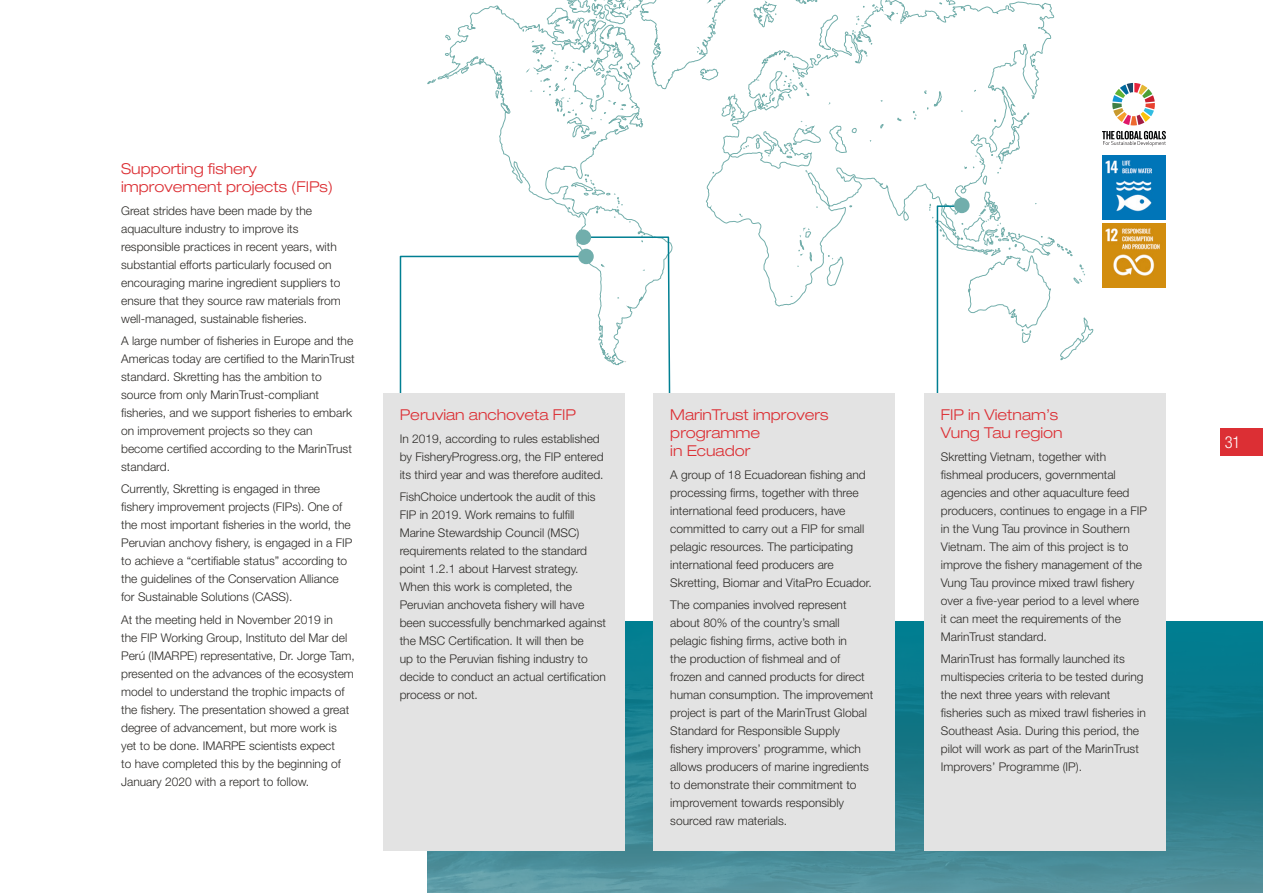
<style>
.page{position:relative;width:1263px;height:893px;background:#fff}
.page>*{position:absolute;margin:0;border:0;box-sizing:border-box;transform-origin:0 0}
.t1{font:300 condensed 16.5px "Helvetica Neue LT Std";color:#fff}
.t2{font:300 expanded 15px/18px "Helvetica Neue LT Std";color:#dc2f34}
.t3{font:300 12px/18px "Helvetica Neue LT Std";color:#2c2a27}
</style>
<div class="page">
<svg style="left:427px;top:621px;width:836px;height:272px;background:#368795"></svg>
<svg style="left:706px;top:0;width:348px;height:307px"></svg>
<svg style="left:437px;top:5px;width:236px;height:247px"></svg>
<svg style="left:903px;top:211px;width:6px;height:10px"></svg>
<svg style="left:445px;top:34px;width:6px;height:8px"></svg>
<svg style="left:803px;top:156px;width:6px;height:3px"></svg>
<svg style="left:445px;top:48px;width:3px;height:9px"></svg>
<svg style="left:1032px;top:58px;width:4px;height:5px"></svg>
<svg style="left:849px;top:204px;width:4px;height:4px"></svg>
<svg style="left:795px;top:0;width:22px;height:5px"></svg>
<svg style="left:939px;top:0;width:17px;height:11px"></svg>
<svg style="left:755px;top:137px;width:7px;height:21px"></svg>
<svg style="left:427px;top:79px;width:9px;height:6px"></svg>
<svg style="left:816px;top:14px;width:22px;height:44px"></svg>
<svg style="left:761px;top:52px;width:16px;height:12px"></svg>
<svg style="left:779px;top:143px;width:18px;height:16px"></svg>
<svg style="left:571px;top:174px;width:52px;height:38px"></svg>
<svg style="left:744px;top:144px;width:5px;height:5px"></svg>
<svg style="left:455px;top:66px;width:14px;height:9px"></svg>
<svg style="left:826px;top:255px;width:17px;height:32px"></svg>
<svg style="left:753px;top:0;width:24px;height:28px"></svg>
<svg style="left:872px;top:5px;width:5px;height:4px"></svg>
<svg style="left:478px;top:61px;width:5px;height:4px"></svg>
<svg style="left:495px;top:87px;width:9px;height:14px"></svg>
<svg style="left:904px;top:11px;width:5px;height:6px"></svg>
<svg style="left:546px;top:0;width:199px;height:129px"></svg>
<svg style="left:844px;top:16px;width:22px;height:19px"></svg>
<svg style="left:766px;top:88px;width:15px;height:22px"></svg>
<svg style="left:929px;top:80px;width:164px;height:313px"></svg>
<svg style="left:399px;top:231px;width:272px;height:162px"></svg>
<div style="left:576px;top:229px;width:15px;height:16px;background:#71aeac;border-radius:50%"></div>
<div style="left:954px;top:198px;width:15px;height:15px;background:#71aeac;border-radius:50%"></div>
<div style="left:383px;top:393px;width:242px;height:457px;background:#e3e3e3"></div>
<div style="left:653px;top:393px;width:242px;height:457px;background:#e3e3e3"></div>
<div style="left:924px;top:393px;width:242px;height:457px;background:#e3e3e3"></div>
<img style="left:1102px;top:155px;width:64px;height:64px">
<img style="left:1102px;top:224px;width:64px;height:64px">
<svg style="left:1112px;top:83px;width:43px;height:42px"></svg>
<svg style="left:1102px;top:131px;width:64px;height:15px"></svg>
<div style="left:1220px;top:428px;width:43px;height:28px;background:#dc2f34"></div>
<p class="t2" style="left:121px;top:160px;width:213px">Supporting fishery improvement projects (FIPs)</p>
<p class="t3" style="left:121px;top:201px;width:221px">Great strides have been made by the aquaculture industry to improve its responsible practices in recent years, with substantial efforts particularly focused on encouraging marine ingredient suppliers to ensure that they source raw materials from well-managed, sustainable fisheries.</p>
<p class="t3" style="left:121px;top:331px;width:235px">A large number of fisheries in Europe and the Americas today are certified to the MarinTrust standard. Skretting has the ambition to source from only MarinTrust-compliant fisheries, and we support fisheries to embark on improvement projects so they can become certified according to the MarinTrust standard.</p>
<p class="t3" style="left:121px;top:480px;width:233px">Currently, Skretting is engaged in three fishery improvement projects (FIPs). One of the most important fisheries in the world, the Peruvian anchovy fishery, is engaged in a FIP to achieve a “certifiable status” according to the guidelines of the Conservation Alliance for Sustainable Solutions (CASS).</p>
<p class="t3" style="left:121px;top:610px;width:235px">At the meeting held in November 2019 in<br>the FIP Working Group, Instituto del Mar del Perú (IMARPE) representative, Dr. Jorge Tam, presented on the advances of the ecosystem model to understand the trophic impacts of the fishery. The presentation showed a great degree of advancement, but more work is yet to be done. IMARPE scientists expect<br>to have completed this by the beginning of January 2020 with a report to follow.</p>
<p class="t2" style="left:400px;top:406px;width:178px">Peruvian anchoveta FIP</p>
<p class="t3" style="left:400px;top:429px;width:205px">In 2019, according to rules established by FisheryProgress.org, the FIP entered its third year and was therefore audited.</p>
<p class="t3" style="left:400px;top:487px;width:208px">FishChoice undertook the audit of this FIP in 2019. Work remains to fulfill Marine Stewardship Council (MSC) requirements related to the standard point 1.2.1 about Harvest strategy.<br>When this work is completed, the Peruvian anchoveta fishery will have been successfully benchmarked against the MSC Certification. It will then be<br>up to the Peruvian fishing industry to decide to conduct an actual certification process or not.</p>
<p class="t2" style="left:670px;top:406px;width:160px">MarinTrust improvers programme<br>in Ecuador</p>
<p class="t3" style="left:670px;top:465px;width:203px">A group of 18 Ecuadorean fishing and processing firms, together with three international feed producers, have committed to carry out a FIP for small pelagic resources. The participating international feed producers are Skretting, Biomar and VitaPro Ecuador.</p>
<p class="t3" style="left:670px;top:595px;width:204px">The companies involved represent about 80% of the country’s small pelagic fishing firms, active both in<br>the production of fishmeal and of frozen and canned products for direct human consumption. The improvement project is part of the MarinTrust Global Standard for Responsible Supply fishery improvers’ programme, which allows producers of marine ingredients to demonstrate their commitment to improvement towards responsibly sourced raw materials.</p>
<p class="t2" style="left:941px;top:406px;width:123px">FIP in Vietnam’s<br>Vung Tau region</p>
<p class="t3" style="left:941px;top:447px;width:208px">Skretting Vietnam, together with fishmeal producers, governmental agencies and other aquaculture feed producers, continues to engage in a FIP in the Vung Tau province in Southern Vietnam. The aim of this project is to improve the fishery management of the Vung Tau province mixed trawl fishery over a five-year period to a level where it can meet the requirements of the MarinTrust standard.</p>
<p class="t3" style="left:941px;top:649px;width:206px">MarinTrust has formally launched its multispecies criteria to be tested during the next three years with relevant fisheries such as mixed trawl fisheries in Southeast Asia. During this period, the pilot will work as part of the MarinTrust Improvers’ Programme (IP).</p>
<h1 class="t1" style="left:1225px;top:433px;width:17px">31</h1>
</div>
